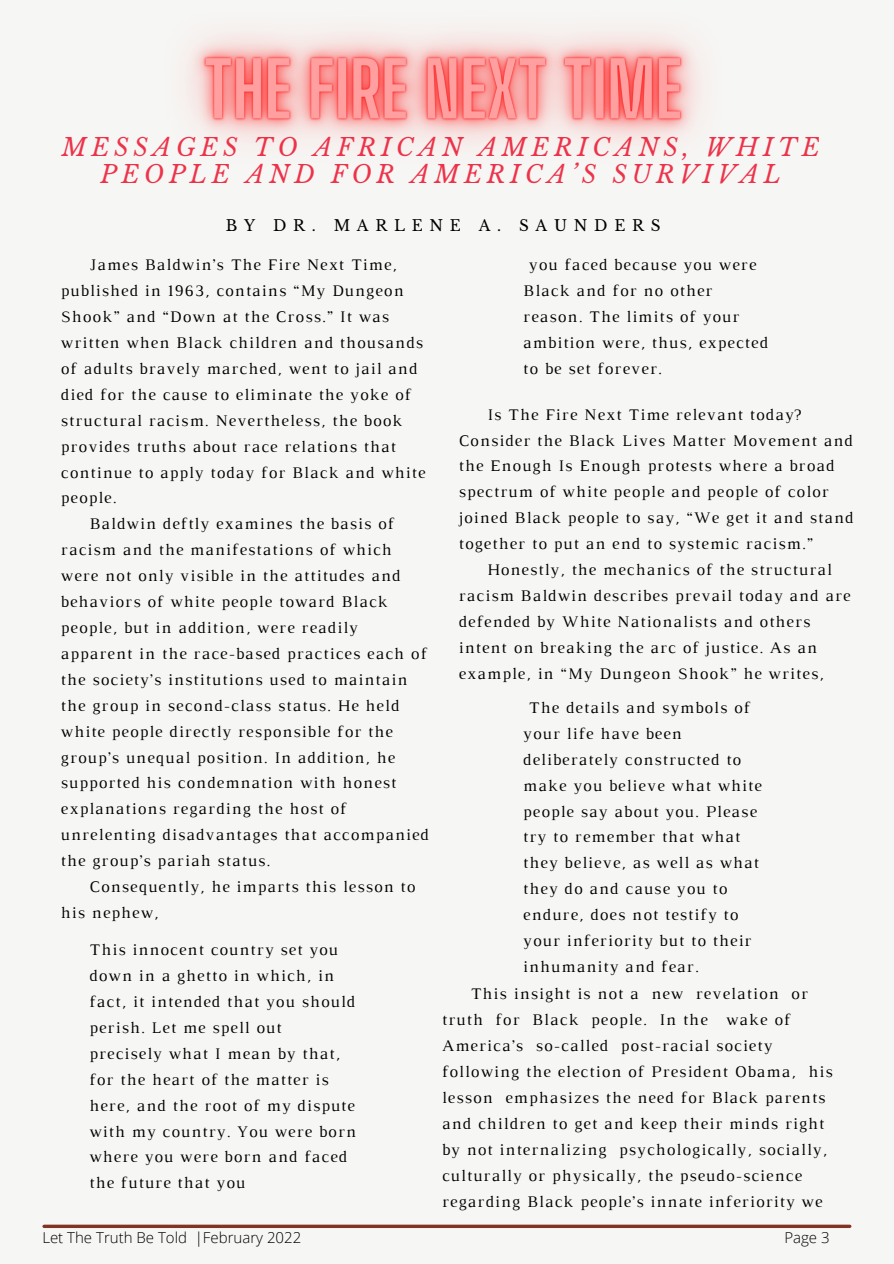
<style>
.page{position:relative;width:894px;height:1264px;background:#fff}
.page>*{position:absolute;margin:0;border:0;box-sizing:border-box;transform-origin:0 0}
.t1{font:italic 24.3px/27px "Libre Baskerville";letter-spacing:.195em;color:#ed334a;text-align:center}
.t2{font:16.5px/26px "Luthier";letter-spacing:.07em;color:#000}
.t3{font:15.15px "Libre Baskerville";letter-spacing:.445em;color:#000}
.t4{font:300 15px "Open Sans";color:#000}
</style>
<div class="page">
<div style="left:0;top:0;width:893px;height:1263px;background:#f6f6f4"></div>
<hr style="left:44px;top:1224px;width:805px;height:3px;background:#813423">
<img style="left:189px;top:34px;width:510px;height:108px">
<p class="t1" style="left:62px;top:134px;width:759px">MESSAGES TO AFRICAN AMERICANS, WHITE<br>PEOPLE AND FOR AMERICA’S SURVIVAL</p>
<p class="t3" style="left:226px;top:216px;width:436px">BY DR. MARLENE A. SAUNDERS</p>
<p class="t2" style="left:61px;top:253px;width:366px;text-indent:29px">James Baldwin’s The Fire Next Time, published in 1963, contains “My Dungeon Shook” and “Down at the Cross.” It was written when Black children and thousands of adults bravely marched, went to jail and died for the cause to eliminate the yoke of structural racism. Nevertheless, the book provides truths about race relations that continue to apply today for Black and white people.</p>
<p class="t2" style="left:61px;top:512px;width:369px;text-indent:29px">Baldwin deftly examines the basis of racism and the manifestations of which were not only visible in the attitudes and behaviors of white people toward Black people, but in addition, were readily apparent in the race-based practices each of the society’s institutions used to maintain the group in second-class status. He held white people directly responsible for the group’s unequal position. In addition, he supported his condemnation with honest explanations regarding the host of unrelenting disadvantages that accompanied the group’s pariah status.</p>
<p class="t2" style="left:61px;top:875px;width:356px;text-indent:29px">Consequently, he imparts this lesson to his nephew,</p>
<p class="t2" style="left:89px;top:938px;width:268px">This innocent country set you down in a ghetto in which, in fact, it intended that you should perish. Let me spell out precisely what I mean by that, for the heart of the matter is here, and the root of my dispute with my country. You were born where you were born and faced the future that you</p>
<p class="t2" style="left:523px;top:253px;width:246px;text-indent:6px">you faced because you were<br>Black and for no other reason. The limits of your ambition were, thus, expected to be set forever.</p>
<p class="t2" style="left:458px;top:402px;width:396px;text-indent:29px">Is The Fire Next Time relevant today?<br>Consider the Black Lives Matter Movement and the Enough Is Enough protests where a broad spectrum of white people and people of color joined Black people to say, “We get it and stand together to put an end to systemic racism.”</p>
<p class="t2" style="left:458px;top:558px;width:393px;text-indent:29px">Honestly, the mechanics of the structural racism Baldwin describes prevail today and are defended by White Nationalists and others intent on breaking the arc of justice. As an example, in “My Dungeon Shook” he writes,</p>
<p class="t2" style="left:523px;top:695px;width:240px;text-indent:6px">The details and symbols of your life have been deliberately constructed to make you believe what white people say about you. Please try to remember that what they believe, as well as what they do and cause you to endure, does not testify to your inferiority but to their inhumanity and fear.</p>
<p class="t2" style="left:442px;top:982px;width:392px;text-indent:29px">This insight is not a new revelation or truth for Black people. In the wake of America’s so-called post-racial society following the election of President Obama, his lesson emphasizes the need for Black parents and children to get and keep their minds right by not internalizing psychologically, socially, culturally or physically, the pseudo-science regarding Black people’s innate inferiority we</p>
<p class="t4" style="left:42px;top:1227px;width:260px">Let The Truth Be Told |February 2022</p>
<p class="t4" style="left:784px;top:1227px;width:47px">Page 3</p>
</div>
